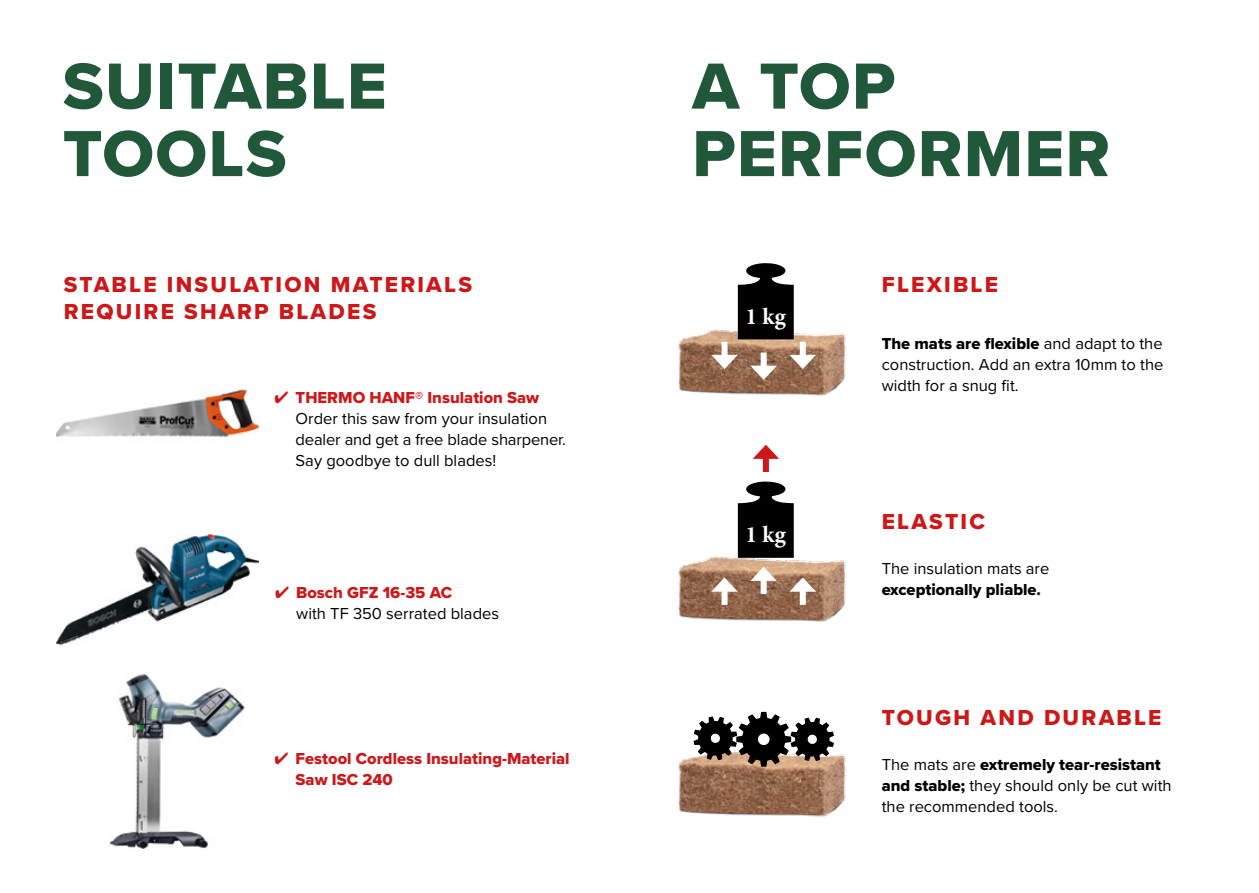
<style>
.page{position:relative;width:1259px;height:893px;background:#fff}
.page>*{position:absolute;margin:0;border:0;box-sizing:border-box;transform-origin:0 0}
.t1{font:67.5px/67.5px "Proxima Nova Extrabld";letter-spacing:.02em;color:#215839}
.t2{font:700 23.4px "Minion Pro";color:#fff}
.t3{font:22.5px/27px "Proxima Nova Extrabld";letter-spacing:.1em;color:#cd1719}
.t4{font:16.5px/21px "Proxima Nova";color:#000}
.t5{font:16.5px/21px "Proxima Nova Extrabld";color:#cd1719}
.t6{font:16.5px "Proxima Nova Extrabld";color:#000}
.s1{font-family:"Proxima Nova"}
.s2{font-family:"Proxima Nova Extrabld"}
</style>
<div class="page">
<img style="left:56px;top:389px;width:202px;height:48px">
<img style="left:56px;top:534px;width:202px;height:110px">
<img style="left:109px;top:674px;width:136px;height:175px">
<img style="left:678px;top:320px;width:169px;height:76px">
<img style="left:678px;top:546px;width:169px;height:76px">
<img style="left:678px;top:754px;width:169px;height:63px">
<svg style="left:738px;top:263px;width:56px;height:76px;background:#252525"></svg>
<svg style="left:738px;top:481px;width:56px;height:77px;background:#272727"></svg>
<div style="left:721px;top:586px;width:6px;height:19px;background:#fff"></div>
<svg style="left:711px;top:577px;width:27px;height:15px"></svg>
<div style="left:800px;top:586px;width:6px;height:19px;background:#fff"></div>
<svg style="left:789px;top:577px;width:27px;height:15px"></svg>
<div style="left:760px;top:576px;width:6px;height:18px;background:#fff"></div>
<svg style="left:750px;top:567px;width:27px;height:14px"></svg>
<div style="left:721px;top:342px;width:6px;height:18px;background:#fff"></div>
<svg style="left:711px;top:355px;width:27px;height:14px"></svg>
<div style="left:800px;top:342px;width:6px;height:18px;background:#fff"></div>
<svg style="left:789px;top:355px;width:27px;height:14px"></svg>
<div style="left:760px;top:352px;width:6px;height:19px;background:#fff"></div>
<svg style="left:750px;top:366px;width:27px;height:14px"></svg>
<div style="left:763px;top:454px;width:6px;height:18px;background:#cd1719"></div>
<svg style="left:752px;top:445px;width:27px;height:14px"></svg>
<svg style="left:693px;top:712px;width:141px;height:55px"></svg>
<h1 class="t1" style="left:63px;top:51px;width:325px">SUITABLE<br>TOOLS</h1>
<h3 class="t3" style="left:64px;top:271px;width:410px">STABLE INSULATION MATERIALS<br>REQUIRE SHARP BLADES</h3>
<p class="t5" style="left:275px;top:387px;width:266px">✔ THERMO HANF® Insulation Saw</p>
<p class="t4" style="left:296px;top:407px;width:272px">Order this saw from your insulation dealer and get a free blade sharpener.<br>Say goodbye to dull blades!</p>
<p class="t5" style="left:275px;top:581px;width:178px">✔ Bosch GFZ 16-35 AC</p>
<p class="t4" style="left:296px;top:602px;width:204px">with TF 350 serrated blades</p>
<p class="t5" style="left:296px;top:747px;width:275px;text-indent:-21px">✔ Festool Cordless Insulating-Material<br>Saw ISC 240</p>
<h1 class="t1" style="left:692px;top:51px;width:419px">A TOP<br>PERFORMER</h1>
<h2 class="t2" style="left:745px;top:300px;width:42px">1 kg</h2>
<h2 class="t2" style="left:745px;top:518px;width:42px">1 kg</h2>
<h3 class="t3" style="left:881px;top:271px;width:118px">FLEXIBLE</h3>
<p class="t6" style="left:881px;top:332px;width:282px">The mats are flexible <span class="s1">and adapt to the</span></p>
<p class="t4" style="left:881px;top:354px;width:283px">construction. Add an extra 10mm to the width for a snug fit.</p>
<h3 class="t3" style="left:881px;top:508px;width:105px">ELASTIC</h3>
<p class="t4" style="left:881px;top:557px;width:169px">The insulation mats are</p>
<p class="t6" style="left:881px;top:577px;width:161px">exceptionally pliable.</p>
<h3 class="t3" style="left:881px;top:703px;width:281px">TOUGH AND DURABLE</h3>
<p class="t6" style="left:881px;top:752px;width:281px"><span class="s1">The mats are</span> extremely tear-resistant</p>
<p class="t4" style="left:881px;top:774px;width:291px"><span class="s2">and stable;</span> they should only be cut with the recommended tools.</p>
</div>
